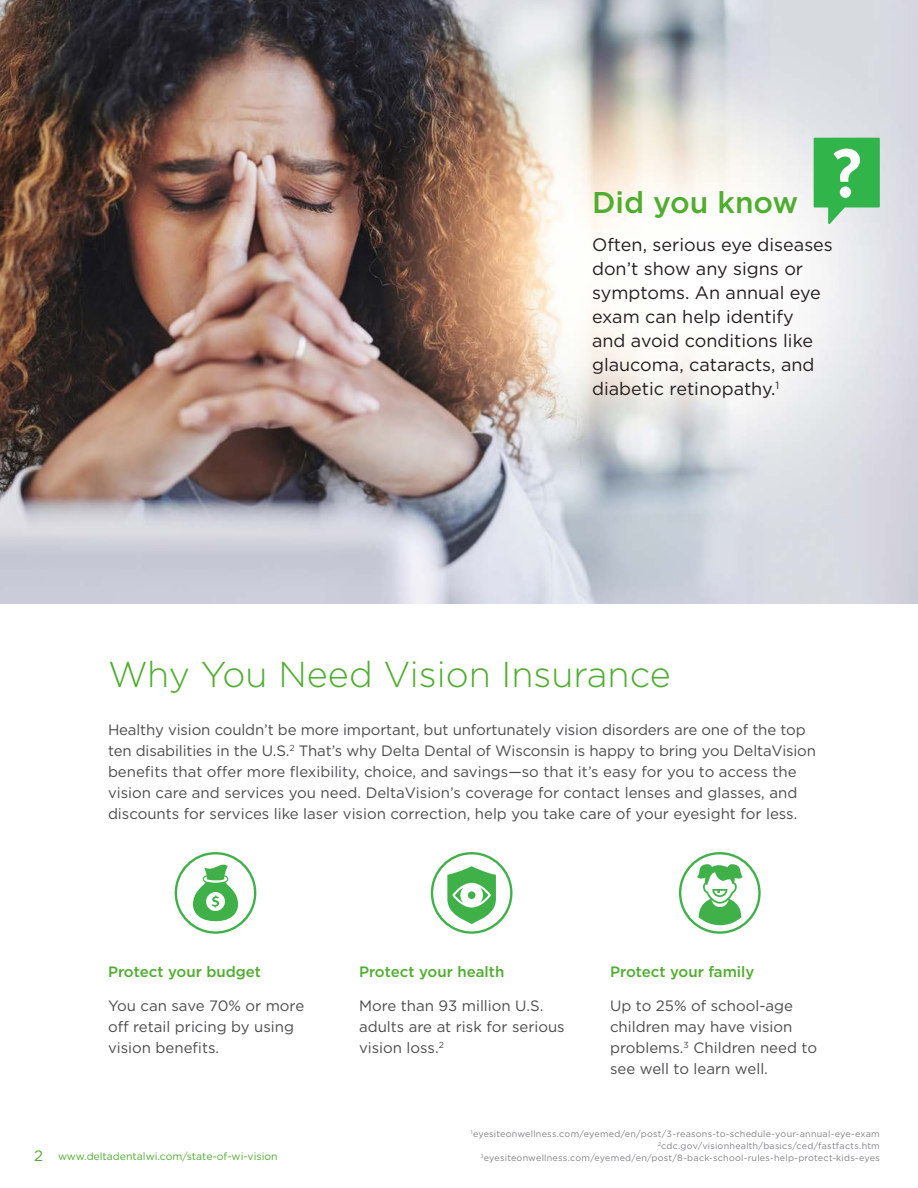
<style>
.page{position:relative;width:918px;height:1188px;background:#fff}
.page>*{position:absolute;margin:0;border:0;box-sizing:border-box;transform-origin:0 0}
.t1{font:300 36px "Gotham";color:#4fad2f}
.t2{font:500 30px "Gotham";color:#4fad2f}
.t3{font:18px/24px "Gotham";color:#231f20}
.Text_10_65_Black{font:15px/21px "Gotham";color:#4b4c4d}
.Text_10_65_Black-2{font:500 15px "Gotham";color:#4fad2f}
.t4{font:15px "Gotham";color:#4fad2f}
.t5{font:10.5px "Gotham";color:#4fad2f}
.footnote{font:9px "Gotham";letter-spacing:.025em;color:#808285}
</style>
<div class="page">
<div style="left:174px;top:852px;width:83px;height:82px;border:2px solid #40b149;border-radius:50%"></div>
<svg style="left:192px;top:862px;width:47px;height:59px"></svg>
<img style="left:0;top:0;width:918px;height:604px">
<div style="left:431px;top:852px;width:82px;height:82px;border:2px solid #40b149;border-radius:50%"></div>
<svg style="left:447px;top:866px;width:49px;height:58px"></svg>
<div style="left:679px;top:852px;width:82px;height:82px;border:2px solid #40b149;border-radius:50%"></div>
<svg style="left:697px;top:864px;width:46px;height:61px"></svg>
<svg style="left:814px;top:138px;width:66px;height:86px;background:#62c375"></svg>
<p class="t2" style="left:592px;top:183px;width:208px">Did you know</p>
<p class="t3" style="left:592px;top:232px;width:242px">Often, serious eye diseases don’t show any signs or symptoms. An annual eye exam can help identify<br>and avoid conditions like glaucoma, cataracts, and diabetic retinopathy.<sup>1</sup></p>
<p class="t1" style="left:108px;top:652px;width:564px">Why You Need Vision Insurance</p>
<p class="Text_10_65_Black" style="left:108px;top:719px;width:710px">Healthy vision couldn’t be more important, but unfortunately vision disorders are one of the top ten disabilities in the U.S.<sup>2</sup> That’s why Delta Dental of Wisconsin is happy to bring you DeltaVision benefits that offer more flexibility, choice, and savings—so that it’s easy for you to access the vision care and services you need. DeltaVision’s coverage for contact lenses and glasses, and discounts for services like laser vision correction, help you take care of your eyesight for less.</p>
<p class="Text_10_65_Black-2" style="left:108px;top:962px;width:155px">Protect your budget</p>
<p class="Text_10_65_Black" style="left:108px;top:995px;width:198px">You can save 70% or more off retail pricing by using vision benefits.</p>
<p class="t4" style="left:34px;top:1146px;width:10px">2</p>
<p class="t5" style="left:58px;top:1149px;width:221px">www.deltadentalwi.com/state-of-wi-vision</p>
<p class="Text_10_65_Black-2" style="left:359px;top:962px;width:147px">Protect your health</p>
<p class="Text_10_65_Black" style="left:359px;top:995px;width:207px">More than 93 million U.S. adults are at risk for serious vision loss.<sup>2</sup></p>
<p class="Text_10_65_Black-2" style="left:610px;top:962px;width:146px">Protect your family</p>
<p class="Text_10_65_Black" style="left:610px;top:995px;width:208px">Up to 25% of school-age children may have vision problems.<sup>3</sup> Children need to see well to learn well.</p>
<p class="footnote" style="left:471px;top:1128px;width:410px"><sup>1</sup>eyesiteonwellness.com/eyemed/en/post/3-reasons-to-schedule-your-annual-eye-exam</p>
<p class="footnote" style="left:658px;top:1140px;width:223px"><sup>2</sup>cdc.gov/visionhealth/basics/ced/fastfacts.htm</p>
<p class="footnote" style="left:481px;top:1152px;width:401px"><sup>3</sup>eyesiteonwellness.com/eyemed/en/post/8-back-school-rules-help-protect-kids-eyes</p>
</div>
